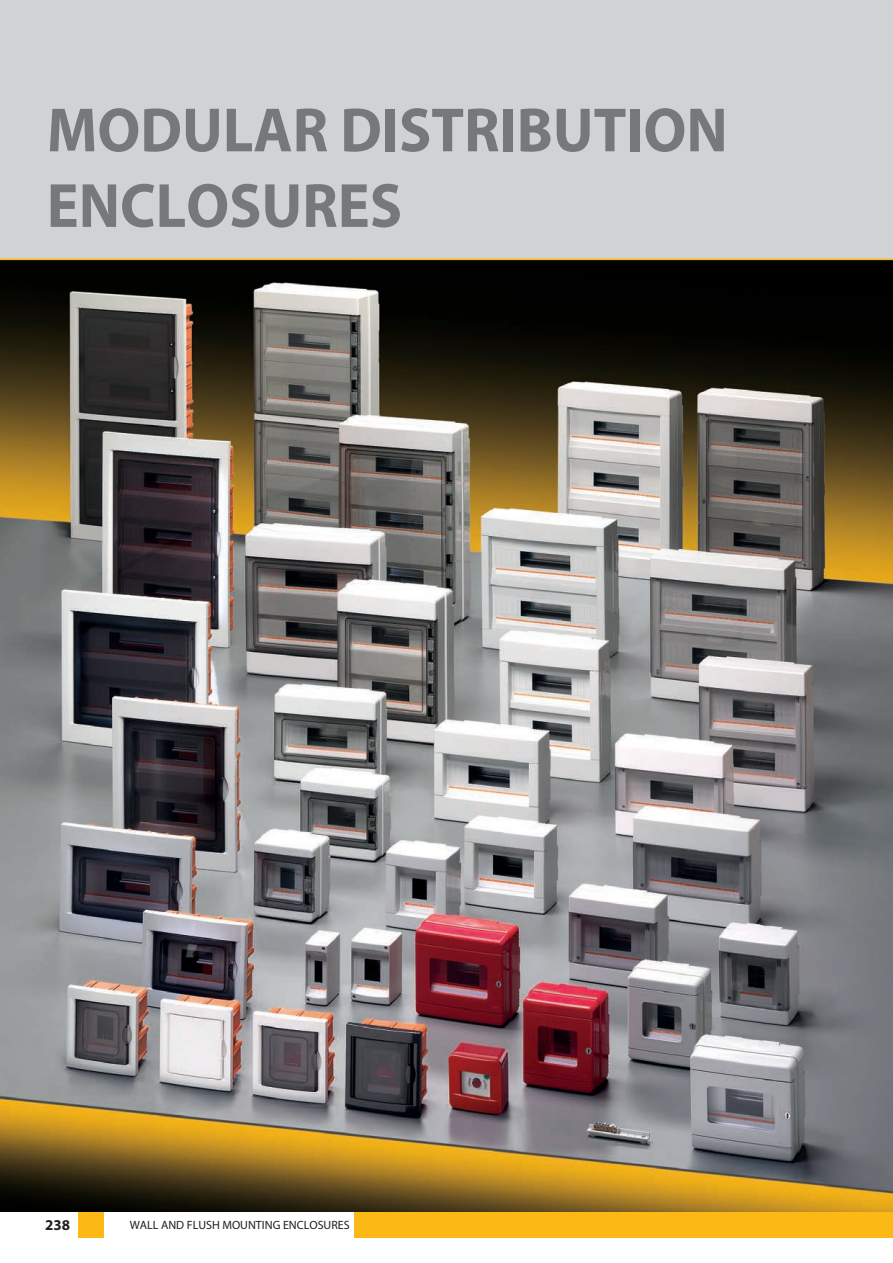
<style>
.page{position:relative;width:893px;height:1263px;background:#fff}
.page>*{position:absolute;margin:0;border:0;box-sizing:border-box;transform-origin:0 0}
.t1{font:700 63px/75.6px "Myriad Pro";color:#76787b;scale:.95 1}
.t2{font:700 15px "Myriad";color:#231f20}
.t3{font:12px "Myriad Pro";color:#231f20}
</style>
<div class="page">
<div style="left:0;top:0;width:893px;height:642px;background:#d1d2d4"></div>
<img style="left:0;top:260px;width:893px;height:952px">
<hr style="left:0;top:259px;width:893px;height:1px;background:#fcb814">
<div style="left:79px;top:1212px;width:25px;height:25px;background:#fcb814"></div>
<div style="left:354px;top:1212px;width:539px;height:25px;background:#fcb814"></div>
<h1 class="t1" style="left:47px;top:90px;width:718px">MODULAR DISTRIBUTION<br>ENCLOSURES</h1>
<p class="t2" style="left:45px;top:1219px;width:26px">238</p>
<p class="t3" style="left:130px;top:1217px;width:221px">WALL AND FLUSH MOUNTING ENCLOSURES</p>
</div>
